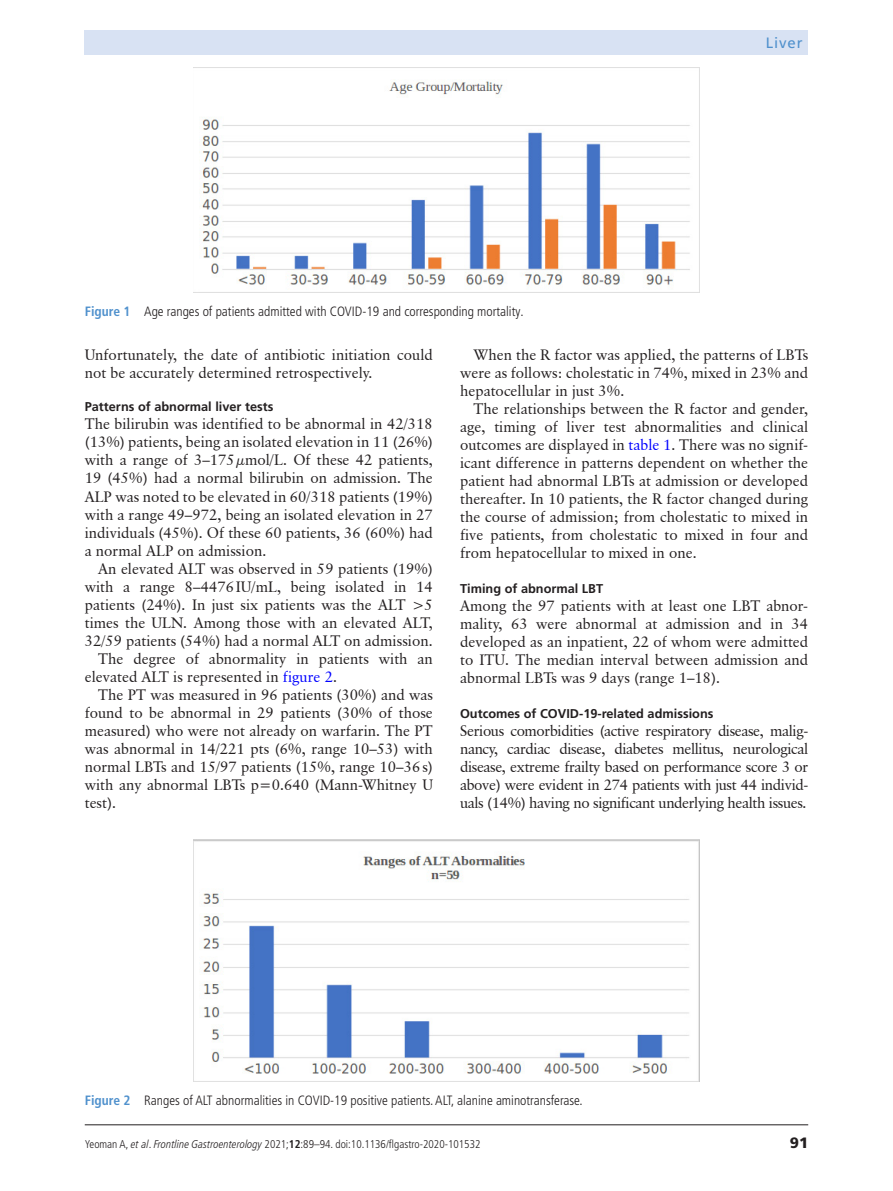
<style>
.page{position:relative;width:893px;height:1191px;background:#fff}
.page>*{position:absolute;margin:0;border:0;box-sizing:border-box;transform-origin:0 0}
.t1{font:15px/18px "Classical Garamond BT";color:#231f20;text-align:justify}
.t2{font:15px "Frutiger LT Std";letter-spacing:.055em;color:#5091cd}
.t3{font:900 15px "Frutiger LT Std";color:#231f20}
.t4{font:300 condensed 13.5px "Frutiger LT Pro";color:#231f20}
.t5{font:700 12.75px "Frutiger LT Std";color:#231f20}
.t6{font:300 condensed 11.25px "Frutiger LT Pro";color:#231f20}
.s1{font-weight:700;color:#5091cd}
.s2{color:#00f}
.s3{font-style:italic}
.s4{font-weight:700}
</style>
<div class="page">
<hr style="left:85px;top:1124px;width:723px;height:1px;background:#231f20">
<div style="left:85px;top:30px;width:723px;height:24px;background:#d8e2f3"></div>
<img style="left:200px;top:68px;width:500px;height:224px">
<img style="left:193px;top:839px;width:507px;height:242px">
<p class="t4" style="left:85px;top:304px;width:440px"><span class="s1">Figure 1</span> Age ranges of patients admitted with COVID-19 and corresponding mortality.</p>
<p class="t2" style="left:766px;top:34px;width:38px">Liver</p>
<p class="t1" style="left:85px;top:345px;width:350px">Unfortunately, the date of antibiotic initiation could not be accurately determined retrospectively.</p>
<p class="t5" style="left:85px;top:399px;width:190px">Patterns of abnormal liver tests</p>
<p class="t1" style="left:85px;top:415px;width:350px">The bilirubin was identified to be abnormal in 42/318 (13%) patients, being an isolated elevation in 11 (26%) with a range of 3–175μmol/L. Of these 42 patients, 19 (45%) had a normal bilirubin on admission. The ALP was noted to be elevated in 60/318 patients (19%) with a range 49–972, being an isolated elevation in 27 individuals (45%). Of these 60 patients, 36 (60%) had a normal ALP on admission.</p>
<p class="t1" style="left:98px;top:559px;width:336px">An elevated ALT was observed in 59 patients (19%)</p>
<p class="t1" style="left:85px;top:577px;width:350px">with a range 8–4476IU/mL, being isolated in 14</p>
<p class="t1" style="left:85px;top:595px;width:350px">patients (24%). In just six patients was the ALT &gt;5</p>
<p class="t1" style="left:85px;top:613px;width:350px">times the ULN. Among those with an elevated ALT,</p>
<p class="t1" style="left:85px;top:631px;width:350px">32/59 patients (54%) had a normal ALT on admission.</p>
<p class="t1" style="left:98px;top:649px;width:336px">The degree of abnormality in patients with an</p>
<p class="t1" style="left:85px;top:667px;width:254px">elevated ALT is represented in <span class="s2">figure 2</span>.</p>
<p class="t1" style="left:98px;top:685px;width:336px">The PT was measured in 96 patients (30%) and was</p>
<p class="t1" style="left:85px;top:703px;width:350px">found to be abnormal in 29 patients (30% of those</p>
<p class="t1" style="left:85px;top:721px;width:350px">measured) who were not already on warfarin. The PT</p>
<p class="t1" style="left:85px;top:739px;width:350px">was abnormal in 14/221 pts (6%, range 10–53) with</p>
<p class="t1" style="left:85px;top:757px;width:350px">normal LBTs and 15/97 patients (15%, range 10–36s)</p>
<p class="t1" style="left:85px;top:775px;width:350px">with any abnormal LBTs p=0.640 (Mann-Whitney U</p>
<p class="t1" style="left:85px;top:793px;width:33px">test).</p>
<p class="t1" style="left:460px;top:345px;width:350px;text-indent:14px">When the R factor was applied, the patterns of LBTs were as follows: cholestatic in 74%, mixed in 23% and hepatocellular in just 3%.</p>
<p class="t1" style="left:460px;top:399px;width:350px;text-indent:14px">The relationships between the R factor and gender, age, timing of liver test abnormalities and clinical outcomes are displayed in <span class="s2">table 1</span>. There was no signif&shy;icant difference in patterns dependent on whether the patient had abnormal LBTs at admission or developed thereafter. In 10 patients, the R factor changed during the course of admission; from cholestatic to mixed in five patients, from cholestatic to mixed in four and from hepatocellular to mixed in one.</p>
<p class="t5" style="left:460px;top:581px;width:145px">Timing of abnormal LBT</p>
<p class="t1" style="left:460px;top:596px;width:350px">Among the 97 patients with at least one LBT abnor&shy;mality, 63 were abnormal at admission and in 34 developed as an inpatient, 22 of whom were admitted to ITU. The median interval between admission and abnormal LBTs was 9 days (range 1–18).</p>
<p class="t5" style="left:460px;top:705px;width:255px">Outcomes of COVID-19-related admissions</p>
<p class="t1" style="left:460px;top:721px;width:350px">Serious comorbidities (active respiratory disease, malig&shy;nancy, cardiac disease, diabetes mellitus, neurological disease, extreme frailty based on performance score 3 or above) were evident in 274 patients with just 44 individ&shy;uals (14%) having no significant underlying health issues.</p>
<p class="t4" style="left:85px;top:1093px;width:499px"><span class="s1">Figure 2</span> Ranges of ALT abnormalities in COVID-19 positive patients. ALT, alanine aminotransferase.</p>
<p class="t6" style="left:85px;top:1137px;width:397px">Yeoman A, <span class="s3">et al</span>. <span class="s3">Frontline Gastroenterology</span> 2021;<span class="s4">12</span>:89–94. doi:10.1136/flgastro-2020-101532</p>
<p class="t3" style="left:790px;top:1133px;width:20px">91</p>
</div>
